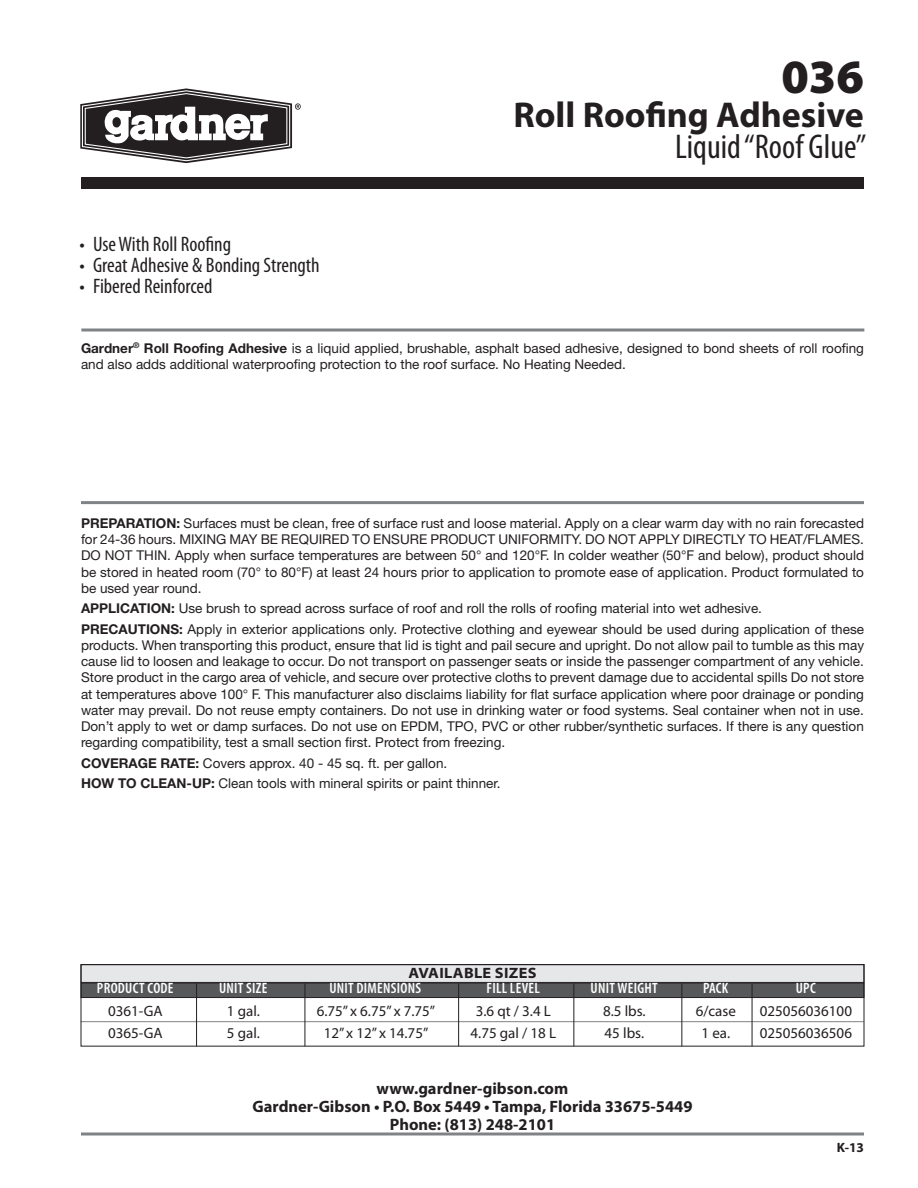
<style>
.page{position:relative;width:918px;height:1188px;background:#fff}
.page>*{position:absolute;margin:0;border:0;box-sizing:border-box;transform-origin:0 0}
.t1{font:900 48px "Myriad Pro";color:#231f20}
.t2{font:700 36px "Myriad Pro";color:#231f20}
.t3{font:condensed 34.5px "Myriad Pro";color:#231f20}
.t4{font:condensed 21px "Myriad Pro";color:#231f20}
.t5{font:700 16.5px/18px "Myriad Pro";color:#231f20;text-align:center}
.t6{font:15px "Myriad Pro";color:#231f20}
.t7{font:600 condensed 15px "Myriad Pro";letter-spacing:.02em;color:#fff}
.t8{font:700 semi-expanded 15px "Myriad Pro";letter-spacing:.02em;color:#231f20}
.t9{font:13.5px/16.2px "Helvetica Neue LT Std";color:#231f20;text-align:justify}
.t10{font:700 13.5px "Myriad Pro";color:#231f20}
.s1{font-weight:700}
</style>
<div class="page">
<div style="left:81px;top:983px;width:783px;height:15px;background:#57585a;border:1px solid #231f20"></div>
<div style="left:81px;top:964px;width:783px;height:19px;background:#e6e7e9;border:1px solid #231f20"></div>
<div style="left:81px;top:177px;width:783px;height:12px;background:#231f20"></div>
<hr style="left:81px;top:501px;width:783px;height:3px;background:#808285">
<svg style="left:81px;top:1132px;width:783px;height:4px;background:#9fa1a3"></svg>
<hr style="left:81px;top:1021px;width:783px;height:1px;background:#808285">
<hr style="left:196px;top:984px;width:1px;height:62px;background:#231f20">
<hr style="left:305px;top:984px;width:1px;height:62px;background:#231f20">
<hr style="left:458px;top:984px;width:1px;height:62px;background:#231f20">
<hr style="left:573px;top:984px;width:1px;height:62px;background:#231f20">
<hr style="left:681px;top:984px;width:1px;height:62px;background:#231f20">
<hr style="left:752px;top:984px;width:1px;height:62px;background:#231f20">
<svg style="left:81px;top:328px;width:783px;height:4px;background:#9fa1a3"></svg>
<svg style="left:80px;top:88px;width:221px;height:75px"></svg>
<div style="left:81px;top:964px;width:783px;height:83px;border:1px solid #231f20"></div>
<p class="t1" style="left:781px;top:44px;width:84px">036</p>
<p class="t4" style="left:80px;top:232px;width:153px">• Use With Roll Roofing</p>
<p class="t4" style="left:80px;top:253px;width:242px">• Great Adhesive &amp; Bonding Strength</p>
<p class="t4" style="left:80px;top:274px;width:135px">• Fibered Reinforced</p>
<p class="t2" style="left:514px;top:92px;width:352px">Roll Roofing Adhesive</p>
<p class="t3" style="left:675px;top:126px;width:193px">Liquid “Roof Glue”</p>
<p class="t9" style="left:81px;top:340px;width:785px"><span class="s1">Gardner</span><sup>®</sup> <span class="s1">Roll Roofing Adhesive</span> is a liquid applied, brushable, asphalt based adhesive, designed to bond sheets of roll roofing and also adds additional waterproofing protection to the roof surface. No Heating Needed.</p>
<p class="t9" style="left:81px;top:515px;width:785px"><span class="s1">PREPARATION:</span> Surfaces must be clean, free of surface rust and loose material. Apply on a clear warm day with no rain forecasted for 24-36 hours. MIXING MAY BE REQUIRED TO ENSURE PRODUCT UNIFORMITY. DO NOT APPLY DIRECTLY TO HEAT/FLAMES.<br>DO NOT THIN. Apply when surface temperatures are between 50° and 120°F. In colder weather (50°F and below), product should be stored in heated room (70° to 80°F) at least 24 hours prior to application to promote ease of application. Product formulated to be used year round.</p>
<p class="t9" style="left:81px;top:600px;width:683px"><span class="s1">APPLICATION:</span> Use brush to spread across surface of roof and roll the rolls of roofing material into wet adhesive.</p>
<p class="t9" style="left:81px;top:621px;width:785px"><span class="s1">PRECAUTIONS:</span> Apply in exterior applications only. Protective clothing and eyewear should be used during application of these products. When transporting this product, ensure that lid is tight and pail secure and upright. Do not allow pail to tumble as this may cause lid to loosen and leakage to occur. Do not transport on passenger seats or inside the passenger compartment of any vehicle.<br>Store product in the cargo area of vehicle, and secure over protective cloths to prevent damage due to accidental spills Do not store at temperatures above 100° F. This manufacturer also disclaims liability for flat surface application where poor drainage or ponding water may prevail. Do not reuse empty containers. Do not use in drinking water or food systems. Seal container when not in use.<br>Don’t apply to wet or damp surfaces. Do not use on EPDM, TPO, PVC or other rubber/synthetic surfaces. If there is any question regarding compatibility, test a small section first. Protect from freezing.</p>
<p class="t9" style="left:81px;top:755px;width:368px"><span class="s1">COVERAGE RATE:</span> Covers approx. 40 - 45 sq. ft. per gallon.</p>
<p class="t9" style="left:81px;top:775px;width:421px"><span class="s1">HOW TO CLEAN-UP:</span> Clean tools with mineral spirits or paint thinner.</p>
<p class="t8" style="left:408px;top:964px;width:130px">AVAILABLE SIZES</p>
<p class="t7" style="left:97px;top:979px;width:78px">PRODUCT CODE</p>
<p class="t7" style="left:219px;top:979px;width:50px">UNIT SIZE</p>
<p class="t7" style="left:329px;top:979px;width:93px">UNIT DIMENSIONS</p>
<p class="t7" style="left:487px;top:979px;width:55px">FILL LEVEL</p>
<p class="t7" style="left:591px;top:979px;width:69px">UNIT WEIGHT</p>
<p class="t7" style="left:703px;top:979px;width:27px">PACK</p>
<p class="t7" style="left:796px;top:979px;width:22px">UPC</p>
<p class="t6" style="left:108px;top:1002px;width:56px">0361-GA</p>
<p class="t6" style="left:227px;top:1002px;width:34px">1 gal.</p>
<p class="t6" style="left:317px;top:1002px;width:120px">6.75” x 6.75” x 7.75”</p>
<p class="t6" style="left:476px;top:1002px;width:77px">3.6 qt / 3.4 L</p>
<p class="t6" style="left:603px;top:1002px;width:44px">8.5 lbs.</p>
<p class="t6" style="left:696px;top:1002px;width:42px">6/case</p>
<p class="t6" style="left:760px;top:1002px;width:94px">025056036100</p>
<p class="t6" style="left:108px;top:1024px;width:56px">0365-GA</p>
<p class="t6" style="left:227px;top:1024px;width:34px">5 gal.</p>
<p class="t6" style="left:324px;top:1024px;width:106px">12” x 12” x 14.75”</p>
<p class="t6" style="left:471px;top:1024px;width:87px">4.75 gal / 18 L</p>
<p class="t6" style="left:605px;top:1024px;width:41px">45 lbs.</p>
<p class="t6" style="left:702px;top:1024px;width:30px">1 ea.</p>
<p class="t6" style="left:760px;top:1024px;width:94px">025056036506</p>
<p class="t5" style="left:252px;top:1079px;width:442px">www.gardner-gibson.com<br>Gardner-Gibson • P.O. Box 5449 • Tampa, Florida 33675-5449<br>Phone: (813) 248-2101</p>
<p class="t10" style="left:837px;top:1138px;width:29px">K-13</p>
</div>
